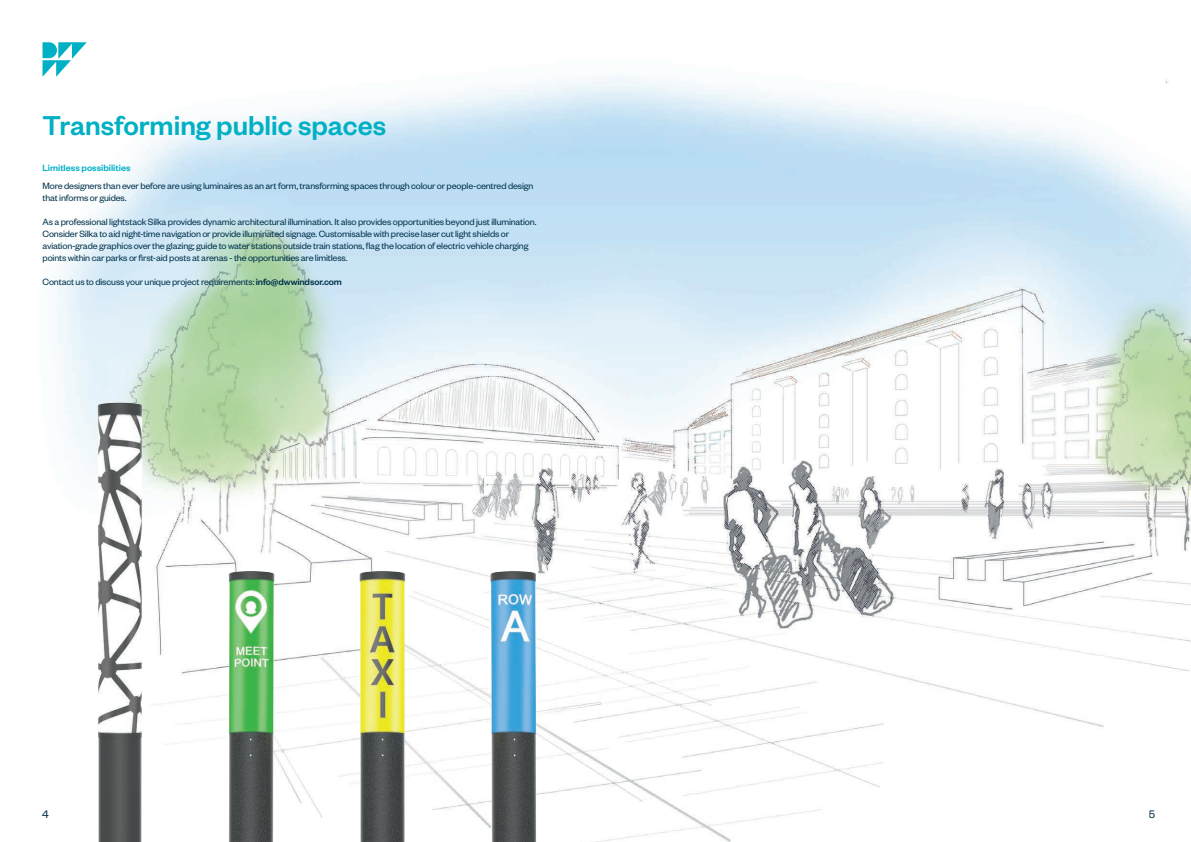
<style>
.page{position:relative;width:1191px;height:842px;background:#fff}
.page>*{position:absolute;margin:0;border:0;box-sizing:border-box;transform-origin:0 0}
.t1{font:500 30px "Founders Grotesk";color:#00b0c5}
.t2{font:12px "Founders Grotesk";color:#00324c}
.t3{font:10px/12px "Founders Grotesk";letter-spacing:-.015em;color:#00324c}
.t4{font:500 10px "Founders Grotesk";color:#00b0c5}
.s1{font-weight:500}
</style>
<div class="page">
<img style="left:42px;top:60px;width:1149px;height:782px">
<img style="left:64px;top:326px;width:508px;height:516px">
<svg style="left:43px;top:43px;width:44px;height:34px"></svg>
<h1 class="t1" style="left:43px;top:107px;width:345px">Transforming public spaces</h1>
<p class="t4" style="left:43px;top:162px;width:89px">Limitless possibilities</p>
<p class="t3" style="left:43px;top:179px;width:492px">More designers than ever before are using luminaires as an art form, transforming spaces through colour or people-centred design that informs or guides.</p>
<p class="t3" style="left:43px;top:215px;width:495px">As a professional lightstack Silka provides dynamic architectural illumination. It also provides opportunities beyond just illumination.<br>Consider Silka to aid night-time navigation or provide illuminated signage. Customisable with precise laser cut light shields or aviation-grade graphics over the glazing; guide to water stations outside train stations, flag the location of electric vehicle charging points within car parks or first-aid posts at arenas - the opportunities are limitless.</p>
<p class="t3" style="left:43px;top:275px;width:301px">Contact us to discuss your unique project requirements: <span class="s1">info@dwwindsor.com</span></p>
<p class="t2" style="left:42px;top:807px;width:8px">4</p>
<p class="t2" style="left:1148px;top:807px;width:8px">5</p>
</div>
